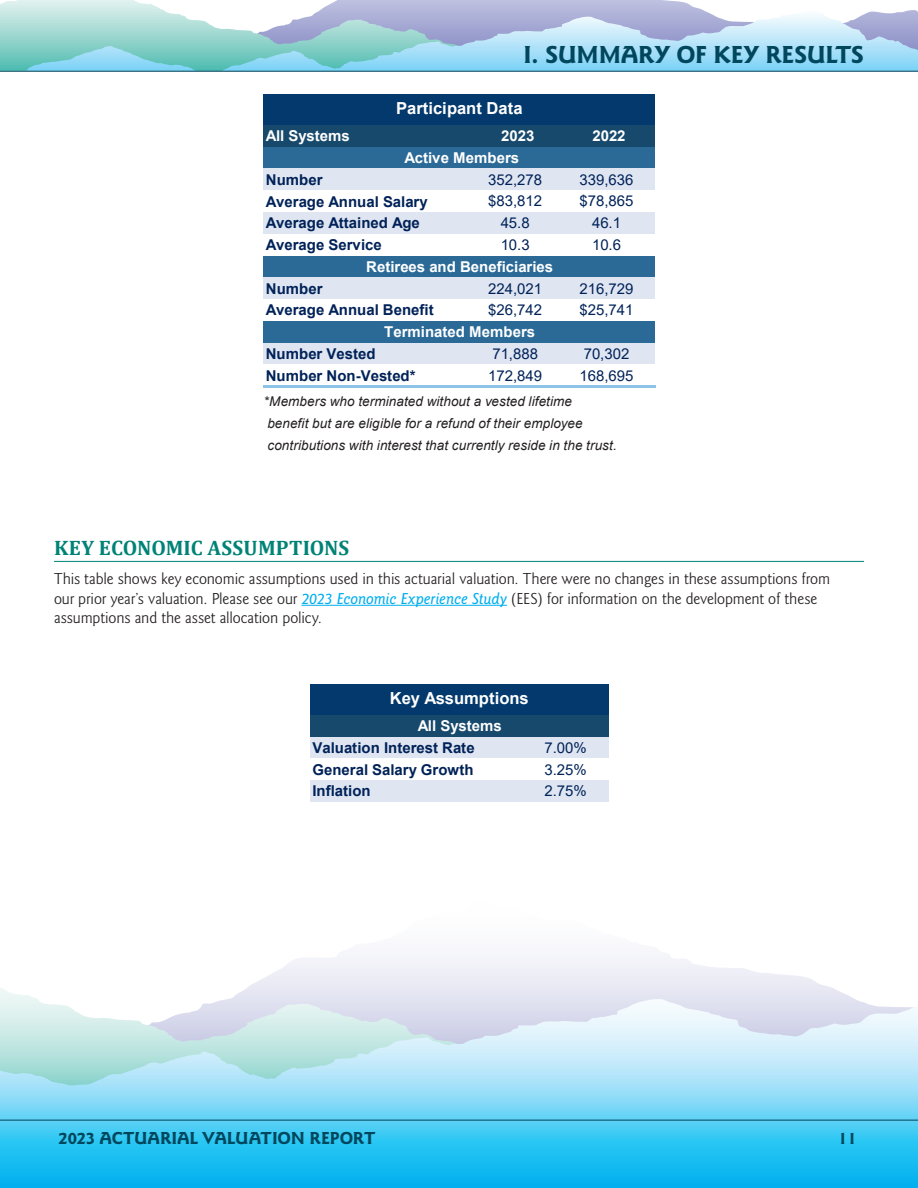
<style>
.page{position:relative;width:918px;height:1188px;background:#fff}
.page>*{position:absolute;margin:0;border:0;box-sizing:border-box;transform-origin:0 0}
.t1{font:700 25.5px "Goudy Sans Std";color:#00465c}
.t2{font:700 21px "Cambria";letter-spacing:.005em;color:#008376}
.t3{font:700 18px "Goudy Sans Std";letter-spacing:-.01em;color:#00465c}
.t4{font:16.5px/19.8px "Goudy Sans Std";letter-spacing:-.005em;color:#231f20}
.t5{font:700 16.5px "Arial";color:#fff}
.t6{font:700 15px "Arial";color:#002258}
.t7{font:15px "Arial";color:#002258}
.t8{font:700 15px "Arial";color:#fff}
.t9{font:italic 13.5px/22.2px "Arial";letter-spacing:.005em;color:#231f20}
.s1{font-weight:500;font-style:italic;color:#00aeef}
</style>
<div class="page">
<svg style="left:516px;top:0;width:402px;height:71px"></svg>
<svg style="left:0;top:0;width:516px;height:71px"></svg>
<svg style="left:575px;top:10px;width:237px;height:31px"></svg>
<svg style="left:0;top:956px;width:918px;height:232px"></svg>
<svg style="left:0;top:1004px;width:758px;height:184px"></svg>
<svg style="left:262px;top:999px;width:393px;height:81px"></svg>
<hr style="left:0;top:71px;width:918px;height:1px;background:#00465c">
<hr style="left:0;top:1120px;width:918px;height:1px;background:#00465c">
<div style="left:264px;top:94px;width:391px;height:31px;background:#03396c"></div>
<div style="left:264px;top:125px;width:391px;height:22px;background:#17496c"></div>
<div style="left:264px;top:147px;width:391px;height:22px;background:#2b6a97"></div>
<div style="left:264px;top:168px;width:391px;height:22px;background:#dfe5f1"></div>
<div style="left:264px;top:212px;width:391px;height:22px;background:#dfe5f1"></div>
<div style="left:264px;top:256px;width:391px;height:21px;background:#2b6a97"></div>
<div style="left:264px;top:277px;width:391px;height:22px;background:#dfe5f1"></div>
<div style="left:264px;top:321px;width:391px;height:22px;background:#2b6a97"></div>
<div style="left:264px;top:343px;width:391px;height:22px;background:#dfe5f1"></div>
<div style="left:264px;top:364px;width:391px;height:23px;background:#fff"></div>
<hr style="left:263px;top:385px;width:392px;height:3px;background:#8dc3e7">
<hr style="left:54px;top:561px;width:810px;height:1px;background:#008376">
<hr style="left:301px;top:605px;width:206px;height:1px;background:#00aeef">
<div style="left:310px;top:684px;width:299px;height:31px;background:#03396c"></div>
<div style="left:310px;top:715px;width:299px;height:22px;background:#17496c"></div>
<div style="left:310px;top:737px;width:299px;height:21px;background:#dfe5f1"></div>
<div style="left:310px;top:780px;width:299px;height:22px;background:#dfe5f1"></div>
<h1 class="t1" style="left:523px;top:40px;width:115px">I. SUMMARY</h1>
<h1 class="t1" style="left:676px;top:40px;width:54px">OF KEY</h1>
<h1 class="t1" style="left:765px;top:40px;width:31px">RESULTS</h1>
<p class="t5" style="left:396px;top:97px;width:128px">Participant Data</p>
<p class="t8" style="left:404px;top:147px;width:116px">Active Members</p>
<p class="t8" style="left:266px;top:125px;width:86px">All Systems</p>
<p class="t8" style="left:501px;top:125px;width:35px">2023</p>
<p class="t8" style="left:592px;top:125px;width:35px">2022</p>
<p class="t6" style="left:266px;top:169px;width:58px">Number</p>
<p class="t7" style="left:488px;top:169px;width:55px">352,278</p>
<p class="t7" style="left:580px;top:169px;width:55px">339,636</p>
<p class="t6" style="left:266px;top:191px;width:163px">Average Annual Salary</p>
<p class="t7" style="left:488px;top:191px;width:55px">$83,812</p>
<p class="t7" style="left:580px;top:191px;width:55px">$78,865</p>
<p class="t6" style="left:266px;top:213px;width:156px">Average Attained Age</p>
<p class="t7" style="left:501px;top:213px;width:31px">45.8</p>
<p class="t7" style="left:592px;top:213px;width:31px">46.1</p>
<p class="t6" style="left:266px;top:234px;width:117px">Average Service</p>
<p class="t7" style="left:501px;top:234px;width:31px">10.3</p>
<p class="t7" style="left:592px;top:234px;width:31px">10.6</p>
<p class="t6" style="left:266px;top:278px;width:58px">Number</p>
<p class="t7" style="left:488px;top:278px;width:55px">224,021</p>
<p class="t7" style="left:580px;top:278px;width:55px">216,729</p>
<p class="t6" style="left:266px;top:300px;width:169px">Average Annual Benefit</p>
<p class="t7" style="left:488px;top:300px;width:55px">$26,742</p>
<p class="t7" style="left:580px;top:300px;width:55px">$25,741</p>
<p class="t6" style="left:266px;top:343px;width:111px">Number Vested</p>
<p class="t7" style="left:492px;top:343px;width:47px">71,888</p>
<p class="t7" style="left:584px;top:343px;width:47px">70,302</p>
<p class="t6" style="left:266px;top:365px;width:151px">Number Non-Vested*</p>
<p class="t7" style="left:488px;top:365px;width:55px">172,849</p>
<p class="t7" style="left:580px;top:365px;width:55px">168,695</p>
<p class="t8" style="left:366px;top:256px;width:188px">Retirees and Beneficiaries</p>
<p class="t8" style="left:384px;top:321px;width:153px">Terminated Members</p>
<p class="t9" style="left:264px;top:390px;width:355px">*Members who terminated without a vested lifetime<br>benefit but are eligible for a refund of their employee contributions with interest that currently reside in the trust.</p>
<p class="t2" style="left:54px;top:533px;width:297px">KEY ECONOMIC ASSUMPTIONS</p>
<p class="t4" style="left:54px;top:569px;width:778px">This table shows key economic assumptions used in this actuarial valuation. There were no changes in these assumptions from our prior year’s valuation. Please see our <span class="s1">2023 Economic Experience Study</span> (EES) for information on the development of these assumptions and the asset allocation policy.</p>
<p class="t5" style="left:390px;top:687px;width:140px">Key Assumptions</p>
<p class="t8" style="left:418px;top:715px;width:86px">All Systems</p>
<p class="t6" style="left:312px;top:737px;width:164px">Valuation Interest Rate</p>
<p class="t7" style="left:544px;top:737px;width:44px">7.00%</p>
<p class="t6" style="left:312px;top:759px;width:163px">General Salary Growth</p>
<p class="t7" style="left:544px;top:759px;width:44px">3.25%</p>
<p class="t6" style="left:312px;top:781px;width:60px">Inflation</p>
<p class="t7" style="left:544px;top:781px;width:44px">2.75%</p>
<p class="t3" style="left:58px;top:1128px;width:318px">2023 ACTUARIAL VALUATION REPORT</p>
<p class="t3" style="left:838px;top:1128px;width:20px">11</p>
</div>
